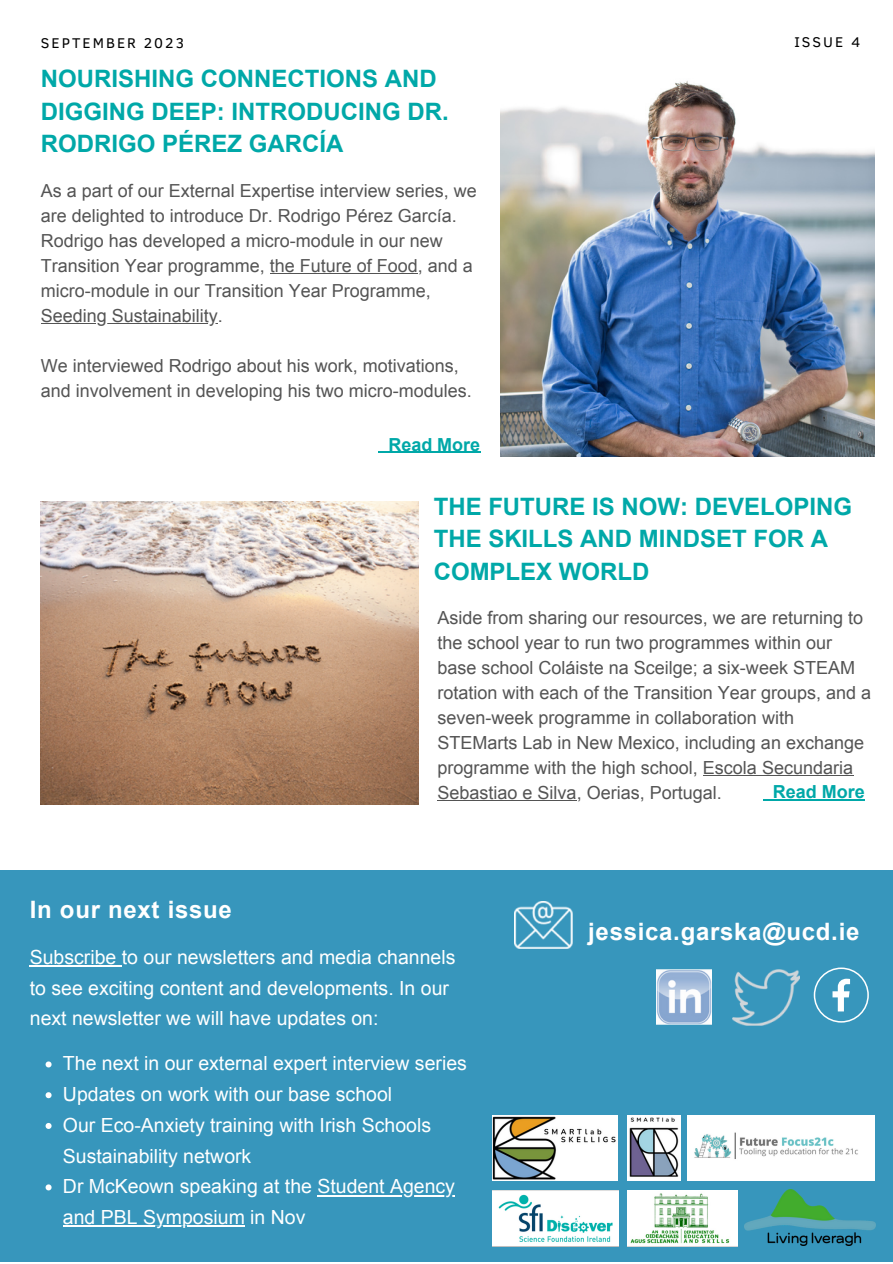
<style>
.page{position:relative;width:893px;height:1264px;background:#fff}
.page>*{position:absolute;margin:0;border:0;box-sizing:border-box;transform-origin:0 0}
.t1{font:700 24px/32.5px "Arial";color:#00a8a8}
.t2{font:700 24px "Arial";letter-spacing:.03em;color:#fff}
.t3{font:19.5px/30.8px "Arial";color:#fff}
.t4{font:18px/25px "Arial";color:#545454}
.t5{font:700 18px "Arial";color:#00a8a8}
.t6{font:14.4px "Clear Sans";letter-spacing:.14em;color:#000}
</style>
<div class="page">
<img style="left:41px;top:501px;width:378px;height:303px">
<div style="left:0;top:870px;width:892px;height:392px;background:#3796bc"></div>
<img style="left:493px;top:1115px;width:124px;height:65px">
<img style="left:493px;top:1190px;width:125px;height:56px">
<img style="left:627px;top:1190px;width:110px;height:56px">
<img style="left:656px;top:969px;width:55px;height:55px">
<img style="left:732px;top:969px;width:67px;height:56px">
<img style="left:514px;top:901px;width:58px;height:47px">
<img style="left:687px;top:1115px;width:187px;height:65px">
<img style="left:744px;top:1189px;width:131px;height:56px">
<img style="left:627px;top:1115px;width:53px;height:65px">
<svg style="left:813px;top:967px;width:55px;height:55px"></svg>
<img style="left:500px;top:81px;width:374px;height:375px">
<hr style="left:702px;top:775px;width:151px;height:1px;background:#545454">
<hr style="left:437px;top:799px;width:139px;height:1px;background:#545454">
<svg style="left:46px;top:1061px;width:6px;height:6px"></svg>
<svg style="left:46px;top:1092px;width:6px;height:6px"></svg>
<svg style="left:46px;top:1123px;width:6px;height:5px"></svg>
<svg style="left:46px;top:1184px;width:6px;height:6px"></svg>
<hr style="left:317px;top:1194px;width:138px;height:2px;background:#fff">
<hr style="left:63px;top:1225px;width:182px;height:2px;background:#fff">
<hr style="left:30px;top:965px;width:92px;height:2px;background:#fff">
<hr style="left:388px;top:452px;width:92px;height:1px;background:#00a8a8">
<hr style="left:772px;top:799px;width:92px;height:1px;background:#00a8a8">
<hr style="left:270px;top:273px;width:147px;height:1px;background:#545454">
<hr style="left:41px;top:323px;width:177px;height:1px;background:#545454">
<p class="t6" style="left:41px;top:32px;width:145px">SEPTEMBER 2023</p>
<p class="t6" style="left:794px;top:31px;width:67px">ISSUE 4</p>
<p class="t1" style="left:41px;top:63px;width:409px">NOURISHING CONNECTIONS AND<br>DIGGING DEEP: INTRODUCING DR.<br>RODRIGO PÉREZ GARCÍA</p>
<p class="t4" style="left:41px;top:178px;width:437px">As a part of our External Expertise interview series, we are delighted to introduce Dr. Rodrigo Pérez García.<br>Rodrigo has developed a micro-module in our new Transition Year programme, the Future of Food, and a micro-module in our Transition Year Programme, Seeding Sustainability.</p>
<p class="t4" style="left:41px;top:353px;width:432px">We interviewed Rodrigo about his work, motivations, and involvement in developing his two micro-modules.</p>
<p class="t5" style="left:388px;top:434px;width:93px">Read More</p>
<p class="t1" style="left:433px;top:490px;width:420px">THE FUTURE IS NOW: DEVELOPING<br>THE SKILLS AND MINDSET FOR A<br>COMPLEX WORLD</p>
<p class="t2" style="left:30px;top:896px;width:204px">In our next issue</p>
<p class="t4" style="left:437px;top:605px;width:435px">Aside from sharing our resources, we are returning to the school year to run two programmes within our base school Coláiste na Sceilge; a six-week STEAM rotation with each of the Transition Year groups, and a seven-week programme in collaboration with STEMarts Lab in New Mexico, including an exchange programme with the high school, Escola Secundaria Sebastiao e Silva, Oerias, Portugal.</p>
<p class="t5" style="left:772px;top:781px;width:93px">Read More</p>
<p class="t2" style="left:588px;top:918px;width:272px">jessica.garska@ucd.ie</p>
<p class="t3" style="left:30px;top:941px;width:427px">Subscribe to our newsletters and media channels to see exciting content and developments. In our next newsletter we will have updates on:</p>
<p class="t3" style="left:63px;top:1048px;width:405px">The next in our external expert interview series</p>
<p class="t3" style="left:63px;top:1079px;width:331px">Updates on work with our base school</p>
<p class="t3" style="left:63px;top:1109px;width:369px">Our Eco-Anxiety training with Irish Schools<br>Sustainability network</p>
<p class="t3" style="left:63px;top:1171px;width:393px">Dr McKeown speaking at the Student Agency and PBL Symposium in Nov</p>
</div>
